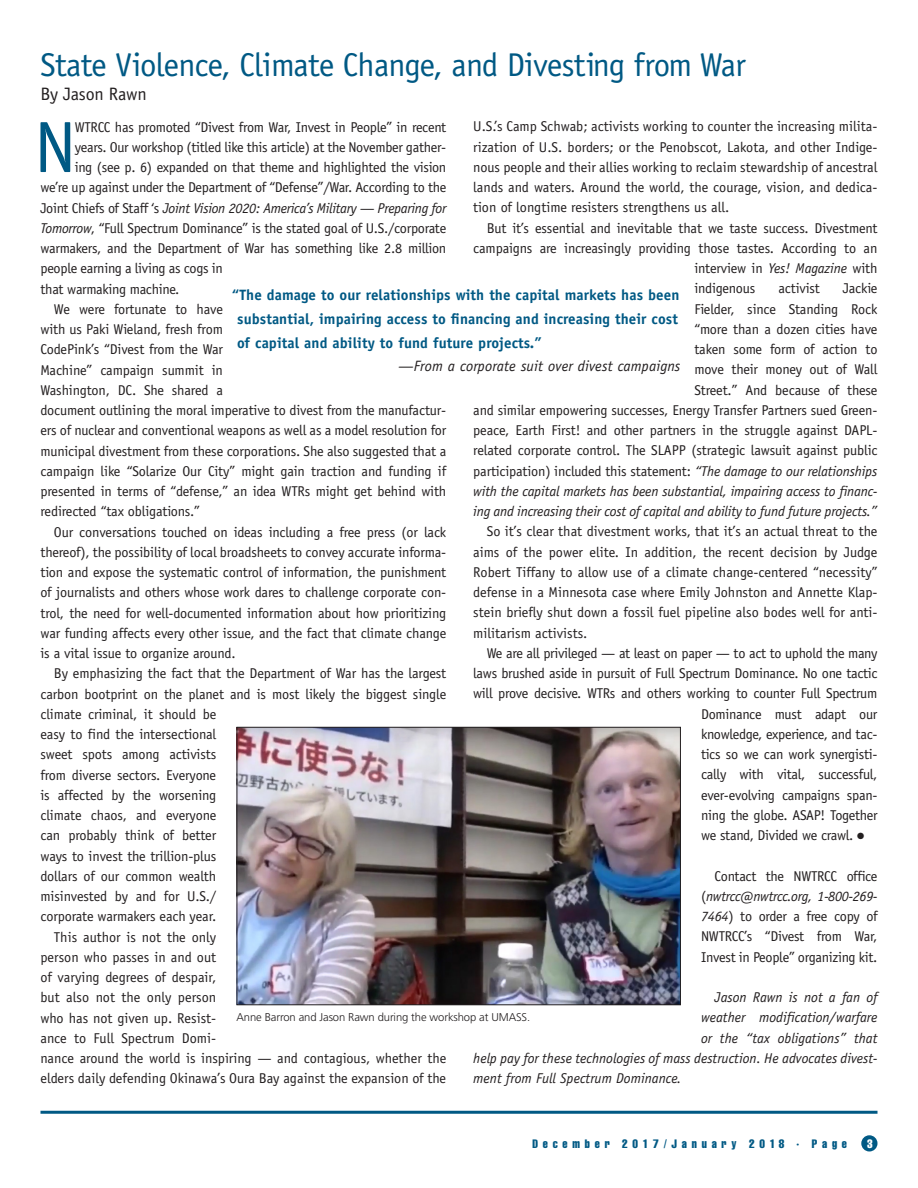
<style>
.page{position:relative;width:918px;height:1188px;background:#fff}
.page>*{position:absolute;margin:0;border:0;box-sizing:border-box;transform-origin:0 0}
._1st_para_2nd_story{font:72.75px "Officina Sans";color:#005984}
.t1{font:33px "Officina Sans";letter-spacing:-.02em;color:#005984}
.t2{font:18px "Officina Sans";letter-spacing:-.01em;color:#231f20}
.quote{font:700 15px/24px "Officina Sans";letter-spacing:.005em;color:#005984;text-align:justify}
.quote-2{font:italic 15px "Officina Sans";letter-spacing:.005em;color:#231f20}
._2012_bodycopy{font:14.25px/20.2px "Officina Sans";letter-spacing:-.01em;color:#231f20;text-align:justify}
._1st_para_2nd_story-2{font:14.25px "Officina Sans";letter-spacing:-.02em;color:#231f20}
._2012_bodycopy-2{font:italic 14.25px "Officina Sans";color:#231f20}
._1st_para_2nd_story-3{font:italic 14.25px "Officina Sans";letter-spacing:-.02em;color:#231f20}
.t3{font:extra-condensed 12px "Helvetica";letter-spacing:.4em;color:#005984}
.t4{font:extra-condensed 12px "Helvetica";color:#fff}
.captions{font:300 11.25px "Frutiger";letter-spacing:-.01em;color:#231f20}
.s1{font-style:italic}
.s2{font-style:normal}
</style>
<div class="page">
<div style="left:862px;top:1136px;width:15px;height:15px;background:#005984;border-radius:50%"></div>
<div style="left:861px;top:1135px;width:16px;height:16px;border:2px solid #005984;border-radius:50%"></div>
<hr style="left:40px;top:1111px;width:838px;height:3px;background:#005984">
<img style="left:239px;top:729px;width:440px;height:274px">
<div style="left:237px;top:727px;width:444px;height:278px;border:1px solid #231f20"></div>
<p class="t1" style="left:40px;top:45px;width:707px">State Violence, Climate Change, and Divesting from War</p>
<p class="t2" style="left:40px;top:83px;width:108px">By Jason Rawn</p>
<p class="_1st_para_2nd_story" style="left:34px;top:105px;width:43px">N</p>
<p class="_1st_para_2nd_story-2" style="left:75px;top:118px;width:373px">WTRCC has promoted “Divest from War, Invest in People” in recent</p>
<p class="_2012_bodycopy" style="left:473px;top:116px;width:406px">U.S.’s Camp Schwab; activists working to counter the increasing milita&shy;rization of U.S. borders; or the Penobscot, Lakota, and other Indige&shy;nous people and their allies working to reclaim stewardship of ancestral lands and waters. Around the world, the courage, vision, and dedica&shy;tion of longtime resisters strengthens us all.</p>
<p class="_2012_bodycopy" style="left:487px;top:218px;width:392px">But it’s essential and inevitable that we taste success. Divestment</p>
<p class="_2012_bodycopy" style="left:473px;top:238px;width:406px">campaigns are increasingly providing those tastes. According to an</p>
<p class="_2012_bodycopy" style="left:694px;top:258px;width:185px">interview in <span class="s1">Yes! Magazine</span> with</p>
<p class="_2012_bodycopy" style="left:694px;top:278px;width:63px">indigenous</p>
<p class="_2012_bodycopy" style="left:778px;top:278px;width:43px">activist</p>
<p class="_1st_para_2nd_story-2" style="left:75px;top:139px;width:373px">years. Our workshop (titled like this article) at the November gather-</p>
<p class="_1st_para_2nd_story-2" style="left:75px;top:159px;width:373px">ing (see p. 6) expanded on that theme and highlighted the vision</p>
<p class="_1st_para_2nd_story-2" style="left:41px;top:179px;width:407px">we’re up against under the Department of “Defense”/War. According to the</p>
<p class="_1st_para_2nd_story-3" style="left:41px;top:199px;width:407px"><span class="s2">Joint Chiefs of Staff ‘s</span> Joint Vision 2020: America’s Military — Preparing for</p>
<p class="_1st_para_2nd_story-2" style="left:41px;top:220px;width:407px"><span class="s1">Tomorrow</span>, “Full Spectrum Dominance” is the stated goal of U.S./corporate</p>
<p class="_1st_para_2nd_story-2" style="left:41px;top:240px;width:407px">warmakers, and the Department of War has something like 2.8 million</p>
<p class="_1st_para_2nd_story-2" style="left:41px;top:260px;width:184px">people earning a living as cogs in</p>
<p class="_1st_para_2nd_story-2" style="left:41px;top:280px;width:140px">that warmaking machine.</p>
<p class="_2012_bodycopy" style="left:41px;top:299px;width:407px;text-align:left;text-indent:13px">We were fortunate to have<br>with us Paki Wieland, fresh from<br>CodePink’s “Divest from the War<br>Machine” campaign summit in<br>Washington, DC. She shared a<br>document outlining the moral imperative to divest from the manufactur&shy;ers of nuclear and conventional weapons as well as a model resolution for municipal divestment from these corporations. She also suggested that a campaign like “Solarize Our City” might gain traction and funding if presented in terms of “defense,” an idea WTRs might get behind with redirected “tax obligations.”</p>
<p class="_2012_bodycopy" style="left:41px;top:522px;width:407px;text-indent:13px">Our conversations touched on ideas including a free press (or lack thereof), the possibility of local broadsheets to convey accurate informa&shy;tion and expose the systematic control of information, the punishment of journalists and others whose work dares to challenge corporate con&shy;trol, the need for well-documented information about how prioritizing war funding affects every other issue, and the fact that climate change is a vital issue to organize around.</p>
<p class="_2012_bodycopy" style="left:41px;top:663px;width:407px;text-align:left;text-indent:13px">By emphasizing the fact that the Department of War has the largest carbon bootprint on the planet and is most likely the biggest single climate criminal, it should be<br>easy to find the intersectional<br>sweet spots among activists<br>from diverse sectors. Everyone<br>is affected by the worsening<br>climate chaos, and everyone<br>can probably think of better<br>ways to invest the trillion-plus<br>dollars of our common wealth<br>misinvested by and for U.S./<br>corporate warmakers each year.</p>
<p class="_2012_bodycopy" style="left:41px;top:927px;width:407px;text-align:left;text-indent:13px">This author is not the only<br>person who passes in and out<br>of varying degrees of despair,<br>but also not the only person<br>who has not given up. Resist-<br>ance to Full Spectrum Domi-<br>nance around the world is inspiring — and contagious, whether the elders daily defending Okinawa’s Oura Bay against the expansion of the</p>
<p class="_2012_bodycopy" style="left:473px;top:278px;width:406px;text-align:right">Jackie<br>Fielder, since Standing Rock<br>“more than a dozen cities have<br>taken some form of action to<br>move their money out of Wall<br>Street.” And because of these<br>and similar empowering successes, Energy Transfer Partners sued Green&shy;peace, Earth First! and other partners in the struggle against DAPL&shy;related corporate control. The SLAPP (strategic lawsuit against public participation) included this statement: <span class="s1">“The damage to our relationships with the capital markets has been substantial, impairing access to financ&shy;ing and increasing their cost of capital and ability to fund future projects.”</span></p>
<p class="_2012_bodycopy" style="left:473px;top:521px;width:406px;text-indent:13px">So it’s clear that divestment works, that it’s an actual threat to the aims of the power elite. In addition, the recent decision by Judge Robert Tiffany to allow use of a climate change-centered “necessity” defense in a Minnesota case where Emily Johnston and Annette Klap&shy;stein briefly shut down a fossil fuel pipeline also bodes well for anti&shy;militarism activists.</p>
<p class="_2012_bodycopy" style="left:487px;top:643px;width:392px">We are all privileged — at least on paper — to act to uphold the many</p>
<p class="_2012_bodycopy" style="left:473px;top:663px;width:406px">laws brushed aside in pursuit of Full Spectrum Dominance. No one tactic</p>
<p class="_2012_bodycopy" style="left:473px;top:683px;width:406px">will prove decisive. WTRs and others working to counter Full Spectrum</p>
<p class="_2012_bodycopy" style="left:701px;top:704px;width:178px">Dominance must adapt our</p>
<p class="_2012_bodycopy" style="left:701px;top:724px;width:178px">knowledge, experience, and tac-</p>
<p class="_2012_bodycopy" style="left:701px;top:744px;width:178px">tics so we can work synergisti-</p>
<p class="_2012_bodycopy" style="left:701px;top:764px;width:178px">cally with vital, successful,</p>
<p class="_2012_bodycopy" style="left:701px;top:785px;width:178px">ever-evolving campaigns span-</p>
<p class="_2012_bodycopy" style="left:701px;top:805px;width:178px">ning the globe. ASAP! Together</p>
<p class="_2012_bodycopy" style="left:701px;top:825px;width:165px">we stand, Divided we crawl. ●</p>
<p class="_2012_bodycopy" style="left:701px;top:866px;width:178px;text-indent:13px">Contact the NWTRCC office (<span class="s1">nwtrcc@nwtrcc.org, 1-800-269- 7464</span>) to order a free copy of NWTRCC’s “Divest from War, Invest in People” organizing kit.</p>
<p class="_2012_bodycopy-2" style="left:715px;top:989px;width:164px">Jason Rawn is not a fan of</p>
<p class="_2012_bodycopy-2" style="left:701px;top:1009px;width:178px">weather modification/warfare</p>
<p class="_2012_bodycopy-2" style="left:701px;top:1030px;width:178px">or the “tax obligations” that</p>
<p class="_2012_bodycopy-2" style="left:473px;top:1050px;width:406px">help pay for these technologies of mass destruction. He advocates divest-</p>
<p class="_2012_bodycopy-2" style="left:473px;top:1070px;width:210px">ment from Full Spectrum Dominance.</p>
<p class="quote" style="left:237px;top:283px;width:444px;text-indent:-5px">“The damage to our relationships with the capital markets has been substantial, impairing access to financing and increasing their cost of capital and ability to fund future projects.”</p>
<p class="quote-2" style="left:399px;top:357px;width:283px">—From a corporate suit over divest campaigns</p>
<p class="captions" style="left:237px;top:1011px;width:295px">Anne Barron and Jason Rawn during the workshop at UMASS.</p>
<p class="t3" style="left:532px;top:1136px;width:316px">December 2017/January 2018 · Page</p>
<p class="t4" style="left:867px;top:1136px;width:7px">3</p>
</div>
